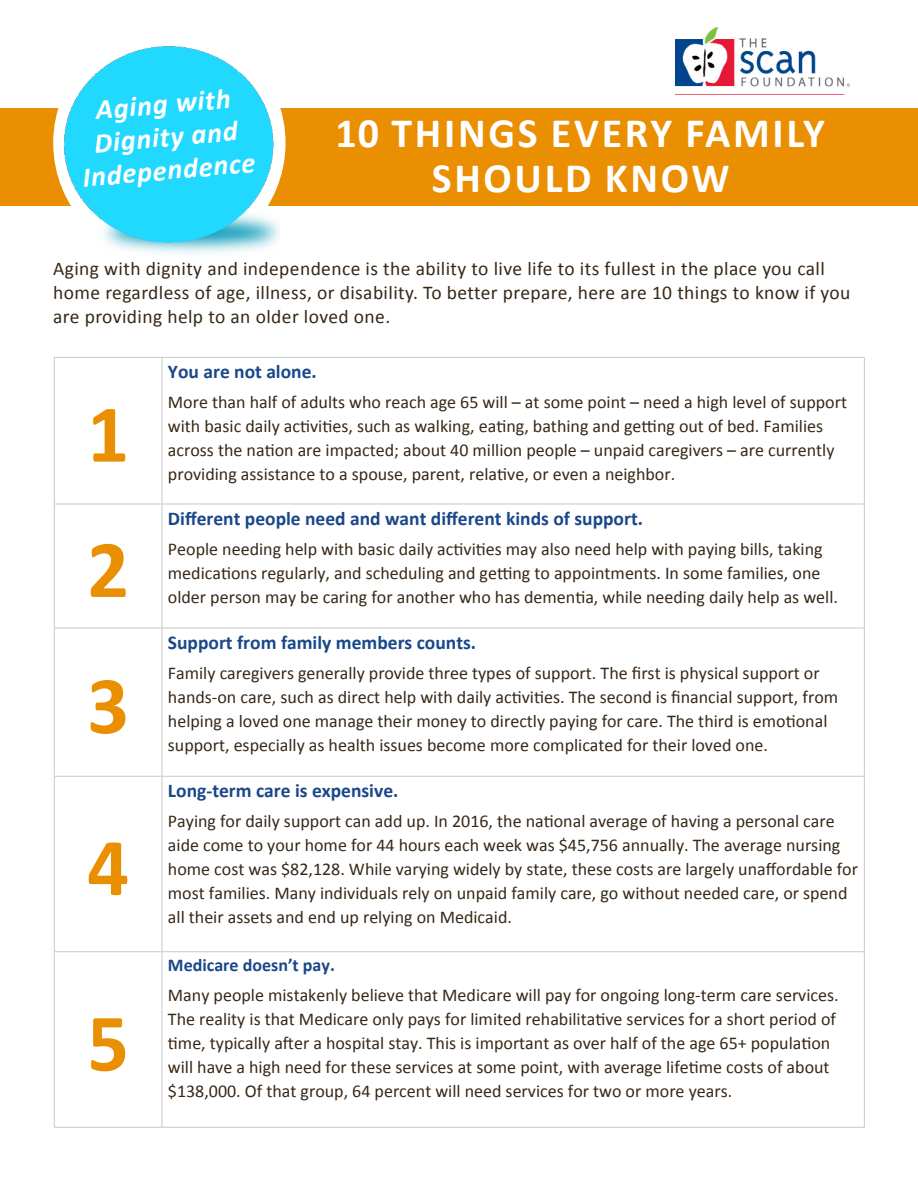
<style>
.page{position:relative;width:918px;height:1188px;background:#fff}
.page>*{position:absolute;margin:0;border:0;box-sizing:border-box;transform-origin:0 0}
.t1{font:700 82.5px "Calibri";color:#ea8f02}
.t2{font:700 42px/45px "Calibri";letter-spacing:.065em;color:#fff;text-align:center}
.t3{font:italic 700 28.5px/33px "Calibri";color:#fff;text-align:center}
.t4{font:19.5px/24px "Calibri";letter-spacing:.02em;color:#382817}
.t5{font:700 19.5px "Calibri";color:#19478a}
.t6{font:18px/24px "Calibri";color:#382817}
.t7{font:700 18px "Calibri";color:#19478a}
</style>
<div class="page">
<hr style="left:54px;top:357px;width:108px;height:1px;background:#c7c8ca">
<hr style="left:54px;top:358px;width:1px;height:146px;background:#c7c8ca">
<hr style="left:162px;top:357px;width:703px;height:1px;background:#c7c8ca">
<hr style="left:162px;top:358px;width:1px;height:146px;background:#c7c8ca">
<hr style="left:864px;top:358px;width:1px;height:146px;background:#c7c8ca">
<hr style="left:54px;top:504px;width:108px;height:1px;background:#c7c8ca">
<hr style="left:54px;top:504px;width:1px;height:124px;background:#c7c8ca">
<hr style="left:162px;top:504px;width:703px;height:1px;background:#c7c8ca">
<hr style="left:162px;top:504px;width:1px;height:124px;background:#c7c8ca">
<hr style="left:864px;top:504px;width:1px;height:124px;background:#c7c8ca">
<hr style="left:54px;top:628px;width:108px;height:1px;background:#c7c8ca">
<hr style="left:54px;top:628px;width:1px;height:148px;background:#c7c8ca">
<hr style="left:162px;top:628px;width:703px;height:1px;background:#c7c8ca">
<hr style="left:162px;top:628px;width:1px;height:148px;background:#c7c8ca">
<hr style="left:864px;top:628px;width:1px;height:148px;background:#c7c8ca">
<hr style="left:54px;top:776px;width:108px;height:1px;background:#c7c8ca">
<hr style="left:54px;top:777px;width:1px;height:174px;background:#c7c8ca">
<hr style="left:162px;top:776px;width:703px;height:1px;background:#c7c8ca">
<hr style="left:162px;top:777px;width:1px;height:174px;background:#c7c8ca">
<hr style="left:864px;top:777px;width:1px;height:174px;background:#c7c8ca">
<hr style="left:54px;top:951px;width:108px;height:1px;background:#c7c8ca">
<hr style="left:54px;top:952px;width:1px;height:175px;background:#c7c8ca">
<hr style="left:162px;top:951px;width:703px;height:1px;background:#c7c8ca">
<hr style="left:162px;top:952px;width:1px;height:175px;background:#c7c8ca">
<hr style="left:864px;top:952px;width:1px;height:175px;background:#c7c8ca">
<hr style="left:54px;top:1127px;width:108px;height:1px;background:#c7c8ca">
<hr style="left:162px;top:1127px;width:703px;height:1px;background:#c7c8ca">
<img style="left:676px;top:28px;width:174px;height:67px">
<div style="left:0;top:108px;width:918px;height:97px;background:#ea8f02"></div>
<div style="left:53px;top:25px;width:233px;height:236px;background:#fff;border-radius:50%"></div>
<img style="left:63px;top:46px;width:217px;height:208px">
<h3 class="t3" style="left:75px;top:95px;width:175px;rotate:-5deg">Aging with<br>Dignity and<br>Independence</h3>
<h2 class="t2" style="left:335px;top:111px;width:491px">10 THINGS EVERY FAMILY<br>SHOULD KNOW</h2>
<p class="t4" style="left:53px;top:256px;width:799px">Aging with dignity and independence is the ability to live life to its fullest in the place you call home regardless of age, illness, or disability. To better prepare, here are 10 things to know if you are providing help to an older loved one.</p>
<h1 class="t1" style="left:87px;top:382px;width:43px">1</h1>
<h1 class="t1" style="left:87px;top:517px;width:43px">2</h1>
<h1 class="t1" style="left:87px;top:653px;width:43px">3</h1>
<h1 class="t1" style="left:87px;top:815px;width:43px">4</h1>
<h1 class="t1" style="left:87px;top:990px;width:43px">5</h1>
<p class="t5" style="left:168px;top:359px;width:150px">You are not alone.</p>
<p class="t6" style="left:168px;top:390px;width:681px">More than half of adults who reach age 65 will – at some point – need a high level of support with basic daily activities, such as walking, eating, bathing and getting out of bed. Families across the nation are impacted; about 40 million people – unpaid caregivers – are currently providing assistance to a spouse, parent, relative, or even a neighbor.</p>
<p class="t5" style="left:168px;top:506px;width:477px">Different people need and want different kinds of support.</p>
<p class="t6" style="left:168px;top:537px;width:672px">People needing help with basic daily activities may also need help with paying bills, taking medications regularly, and scheduling and getting to appointments. In some families, one older person may be caring for another who has dementia, while needing daily help as well.</p>
<p class="t5" style="left:168px;top:630px;width:310px">Support from family members counts.</p>
<p class="t6" style="left:168px;top:661px;width:672px">Family caregivers generally provide three types of support. The first is physical support or hands-on care, such as direct help with daily activities. The second is financial support, from helping a loved one manage their money to directly paying for care. The third is emotional support, especially as health issues become more complicated for their loved one.</p>
<p class="t5" style="left:168px;top:778px;width:232px">Long-term care is expensive.</p>
<p class="t6" style="left:168px;top:809px;width:692px">Paying for daily support can add up. In 2016, the national average of having a personal care aide come to your home for 44 hours each week was $45,756 annually. The average nursing home cost was $82,128. While varying widely by state, these costs are largely unaffordable for most families. Many individuals rely on unpaid family care, go without needed care, or spend all their assets and end up relying on Medicaid.</p>
<p class="t7" style="left:168px;top:954px;width:168px">Medicare doesn’t pay.</p>
<p class="t6" style="left:168px;top:983px;width:672px">Many people mistakenly believe that Medicare will pay for ongoing long-term care services.<br>The reality is that Medicare only pays for limited rehabilitative services for a short period of time, typically after a hospital stay. This is important as over half of the age 65+ population will have a high need for these services at some point, with average lifetime costs of about $138,000. Of that group, 64 percent will need services for two or more years.</p>
</div>
